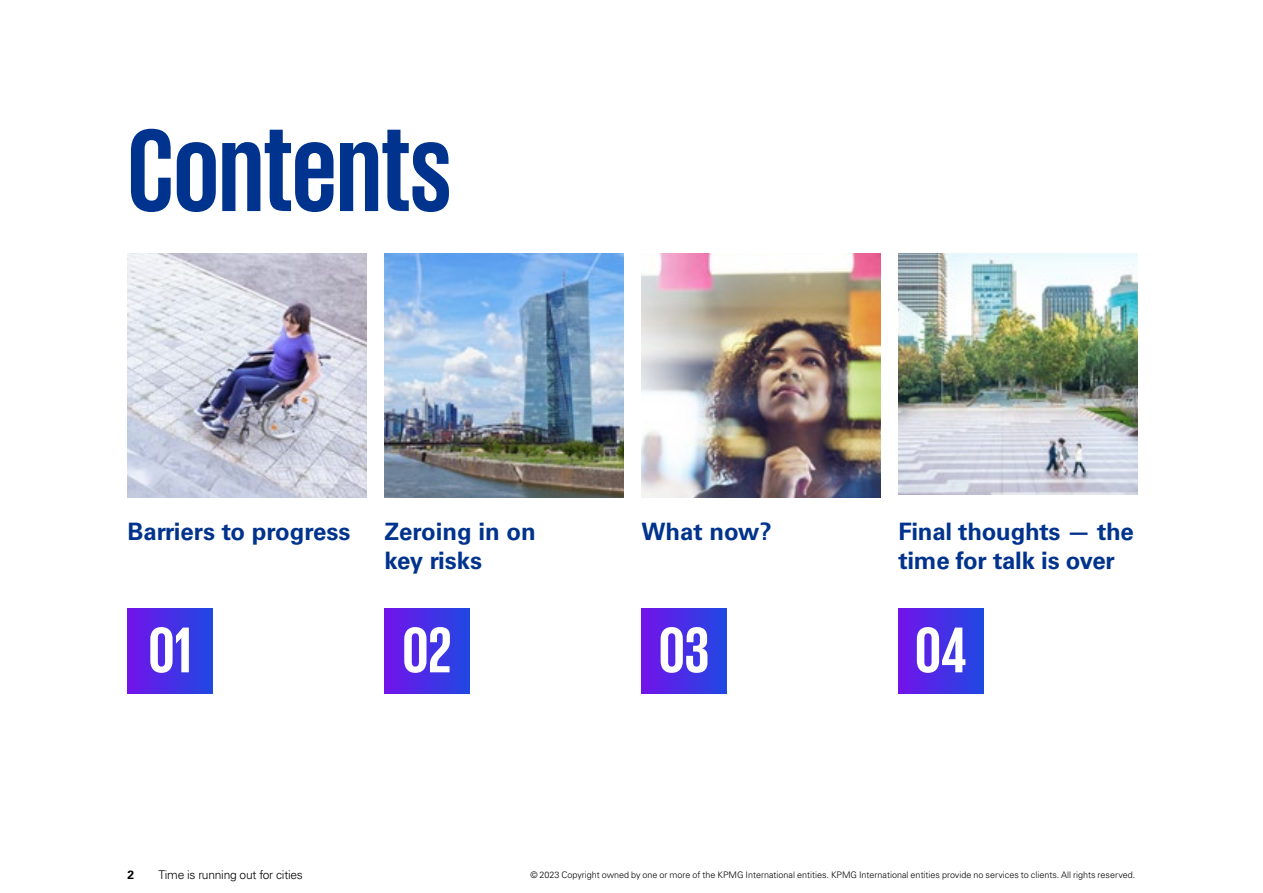
<style>
.page{position:relative;width:1263px;height:893px;background:#fff}
.page>*{position:absolute;margin:0;border:0;box-sizing:border-box;transform-origin:0 0}
.t1{font:700 120px "KPMG";letter-spacing:-.005em;color:#00338d}
.t2{font:700 66px "KPMG";color:#fff}
.t3{font:700 24px/28.8px "Univers LT Std";letter-spacing:-.01em;color:#00338d}
.t4{font:300 12px "Univers LT Std";letter-spacing:-.02em;color:#000}
.t5{font:700 12px "Univers LT Std";color:#000}
.t6{font:300 9px "Univers LT Std";color:#000}
</style>
<div class="page">
<img style="left:128px;top:254px;width:239px;height:243px">
<div style="left:128px;top:609px;width:85px;height:85px;background:linear-gradient(to right,#7213ea,#1f48e2)"></div>
<img style="left:384px;top:254px;width:240px;height:243px">
<div style="left:384px;top:609px;width:86px;height:85px;background:linear-gradient(to right,#7313ea,#2048e2)"></div>
<img style="left:641px;top:254px;width:239px;height:243px">
<div style="left:641px;top:609px;width:85px;height:85px;background:linear-gradient(to right,#7313ea,#2048e2)"></div>
<img style="left:898px;top:254px;width:239px;height:241px">
<div style="left:898px;top:609px;width:85px;height:85px;background:linear-gradient(to right,#7313ea,#2048e2)"></div>
<h1 class="t1" style="left:128px;top:110px;width:325px">Contents</h1>
<h3 class="t3" style="left:128px;top:518px;width:225px">Barriers to progress</h3>
<h2 class="t2" style="left:148px;top:617px;width:45px">01</h2>
<h3 class="t3" style="left:384px;top:518px;width:153px">Zeroing in on key risks</h3>
<h2 class="t2" style="left:402px;top:617px;width:51px">02</h2>
<h3 class="t3" style="left:641px;top:518px;width:132px">What now?</h3>
<h2 class="t2" style="left:659px;top:617px;width:52px">03</h2>
<h3 class="t3" style="left:898px;top:518px;width:237px">Final thoughts — the time for talk is over</h3>
<h2 class="t2" style="left:915px;top:617px;width:53px">04</h2>
<h3 class="t5" style="left:128px;top:868px;width:8px">2</h3>
<h3 class="t4" style="left:158px;top:868px;width:146px">Time is running out for cities</h3>
<p class="t6" style="left:530px;top:869px;width:606px">© 2023 Copyright owned by one or more of the KPMG International entities. KPMG International entities provide no services to clients. All rights reserved.</p>
</div>
